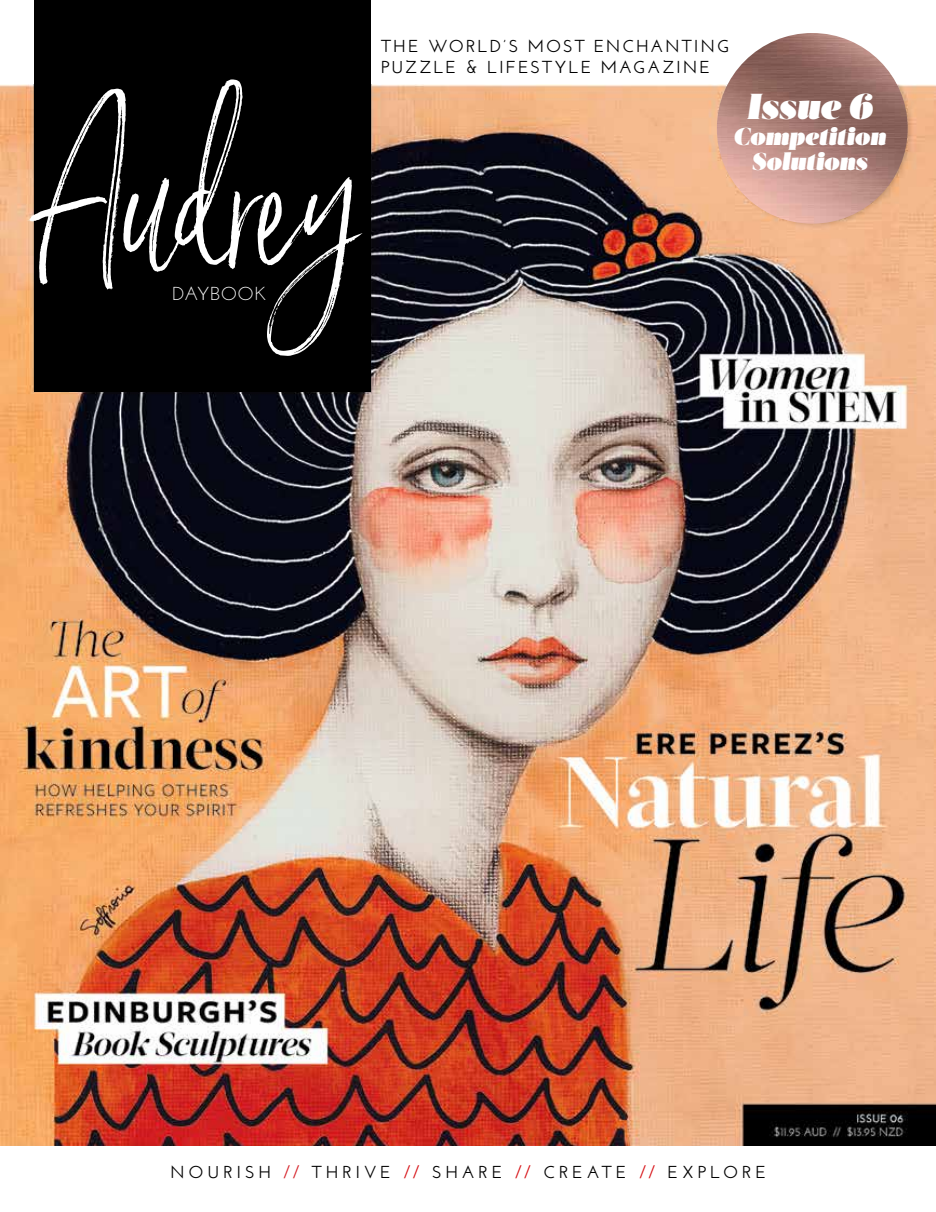
<style>
.page{position:relative;width:936px;height:1212px;background:#fff}
.page>*{position:absolute;margin:0;border:0;box-sizing:border-box;transform-origin:0 0}
.t1{font:195.45px "Saturday Script";letter-spacing:-.015em;color:#fff;scale:.71 1}
.t2{font:italic 36px "Acta Poster";letter-spacing:-.005em;color:#fff}
.t3{font:italic 24.45px/25.5px "Acta Poster";letter-spacing:-.005em;color:#fff;text-align:center}
.t4{font:18.75px "Josefin Sans";letter-spacing:.02em;color:#fff;scale:1.04 1}
.t5{font:600 17.25px/21.6px "Josefin Sans";letter-spacing:.095em;color:#000;scale:1.04 1}
.t6{font:600 17.25px "Josefin Sans";letter-spacing:.205em;color:#000;scale:1.04 1}
.s1{color:#d52027}
.s2{color:#d60f14}
</style>
<div class="page">
<img style="left:0;top:85px;width:935px;height:1060px">
<img style="left:716px;top:33px;width:191px;height:191px;border-radius:95px">
<div style="left:34px;top:0;width:336px;height:391px;background:#000"></div>
<h1 class="t1" style="left:36px;top:78px;width:455px">Audrey</h1>
<p class="t4" style="left:172px;top:281px;width:92px">DAYBOOK</p>
<p class="t5" style="left:381px;top:35px;width:336px">THE WORLD’S MOST ENCHANTING<br>PUZZLE &amp; LIFESTYLE MAGAZINE</p>
<h2 class="t2" style="left:746px;top:84px;width:127px">Issue 6</h2>
<h3 class="t3" style="left:733px;top:124px;width:154px">Competition<br>Solutions</h3>
<p class="t6" style="left:170px;top:1161px;width:574px">NOURISH <span class="s1">//</span> THRIVE <span class="s2">//</span> SHARE <span class="s2">//</span> CREATE <span class="s2">//</span> EXPLORE</p>
</div>
